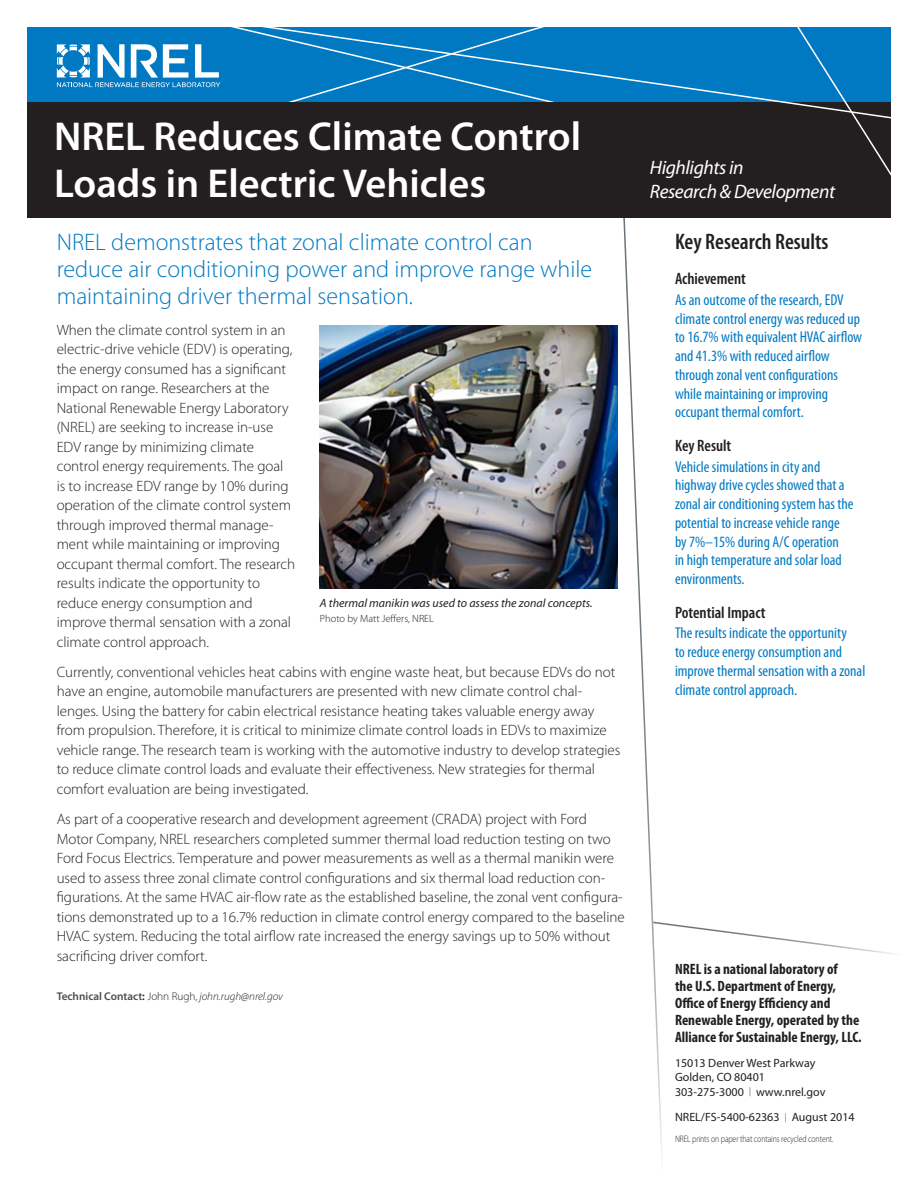
<style>
.page{position:relative;width:918px;height:1188px;background:#fff}
.page>*{position:absolute;margin:0;border:0;box-sizing:border-box;transform-origin:0 0}
.head{font:600 40.5px/46.5px "Myriad Pro";color:#fff}
.subhead{font:300 24px/27px "Myriad Pro";color:#0079c2}
.sidebar_head{font:600 condensed 22.5px "Myriad Pro";color:#231f20}
.capability__R_D__Sci{font:italic 19.5px/23.4px "Myriad Pro";letter-spacing:-.02em;color:#fff}
.sidebar_subhead{font:600 condensed 16.5px "Myriad Pro";color:#231f20}
.sidebar_text{font:condensed 15.75px/18.8px "Myriad Pro";color:#0079c2}
.body_text{font:300 15px/19.5px "Myriad Pro";color:#231f20}
.t1{font:700 condensed 15px/17px "Myriad Pro";color:#231f20}
.project_number_____d{font:12px "Myriad Pro";color:#231f20}
.t2{font:italic 12px "Myriad Pro";color:#231f20}
.technical_contact{font:italic 300 11.25px "Myriad Pro";color:#231f20}
.t3{font:300 10.5px "Myriad Pro";color:#231f20}
.t4{font:300 9.45px "Myriad Pro";letter-spacing:-.01em;color:#231f20;scale:.82 1}
.s1{font-weight:600;font-style:normal;color:#4b4c4d}
.s2{font-weight:600;font-style:normal}
.s3{font-style:normal}
.s4{font-weight:300;font-size:9px}
</style>
<div class="page">
<svg style="left:623px;top:217px;width:271px;height:937px"></svg>
<div style="left:27px;top:28px;width:864px;height:74px;background:#0079c2"></div>
<svg style="left:57px;top:44px;width:163px;height:43px"></svg>
<div style="left:27px;top:102px;width:864px;height:115px;background:#231f20"></div>
<svg style="left:855px;top:120px;width:36px;height:56px"></svg>
<svg style="left:258px;top:27px;width:633px;height:93px"></svg>
<img style="left:320px;top:325px;width:298px;height:264px">
<p class="head" style="left:54px;top:113px;width:529px">NREL Reduces Climate Control<br>Loads in Electric Vehicles</p>
<p class="subhead" style="left:57px;top:228px;width:537px">NREL demonstrates that zonal climate control can reduce air conditioning power and improve range while maintaining driver thermal sensation.</p>
<p class="body_text" style="left:57px;top:320px;width:240px">When the climate control system in an electric-drive vehicle (EDV) is operating, the energy consumed has a significant impact on range. Researchers at the National Renewable Energy Laboratory (NREL) are seeking to increase in-use EDV range by minimizing climate control energy requirements. The goal is to increase EDV range by 10% during operation of the climate control system through improved thermal manage&shy;ment while maintaining or improving occupant thermal comfort. The research results indicate the opportunity to reduce energy consumption and improve thermal sensation with a zonal climate control approach.</p>
<p class="body_text" style="left:57px;top:662px;width:565px">Currently, conventional vehicles heat cabins with engine waste heat, but because EDVs do not have an engine, automobile manufacturers are presented with new climate control chal&shy;lenges. Using the battery for cabin electrical resistance heating takes valuable energy away from propulsion. Therefore, it is critical to minimize climate control loads in EDVs to maximize vehicle range. The research team is working with the automotive industry to develop strategies to reduce climate control loads and evaluate their effectiveness. New strategies for thermal comfort evaluation are being investigated.</p>
<p class="body_text" style="left:57px;top:809px;width:570px">As part of a cooperative research and development agreement (CRADA) project with Ford Motor Company, NREL researchers completed summer thermal load reduction testing on two Ford Focus Electrics. Temperature and power measurements as well as a thermal manikin were used to assess three zonal climate control configurations and six thermal load reduction con&shy;figurations. At the same HVAC air-flow rate as the established baseline, the zonal vent configura&shy;tions demonstrated up to a 16.7% reduction in climate control energy compared to the baseline HVAC system. Reducing the total airflow rate increased the energy savings up to 50% without sacrificing driver comfort.</p>
<p class="technical_contact" style="left:57px;top:989px;width:228px"><span class="s1">Technical Contact</span><span class="s2">:</span> <span class="s3">John Rugh,</span> john.rugh@nrel.gov</p>
<p class="t2" style="left:320px;top:596px;width:274px">A thermal manikin was used to assess the zonal concepts.</p>
<p class="t3" style="left:320px;top:612px;width:115px">Photo by Matt Jeffers, NREL</p>
<p class="capability__R_D__Sci" style="left:650px;top:156px;width:187px">Highlights in<br>Research &amp; Development</p>
<p class="sidebar_head" style="left:675px;top:228px;width:155px">Key Research Results</p>
<p class="sidebar_subhead" style="left:675px;top:268px;width:72px">Achievement</p>
<p class="sidebar_text" style="left:675px;top:290px;width:189px">As an outcome of the research, EDV climate control energy was reduced up to 16.7% with equivalent HVAC airflow and 41.3% with reduced airflow through zonal vent configurations while maintaining or improving occupant thermal comfort.</p>
<p class="sidebar_subhead" style="left:675px;top:435px;width:58px">Key Result</p>
<p class="sidebar_text" style="left:675px;top:457px;width:180px">Vehicle simulations in city and highway drive cycles showed that a zonal air conditioning system has the potential to increase vehicle range by 7%–15% during A/C operation<br>in high temperature and solar load environments.</p>
<p class="sidebar_subhead" style="left:675px;top:602px;width:92px">Potential Impact</p>
<p class="sidebar_text" style="left:675px;top:624px;width:192px">The results indicate the opportunity<br>to reduce energy consumption and improve thermal sensation with a zonal climate control approach.</p>
<p class="t1" style="left:675px;top:960px;width:188px">NREL is a national laboratory of<br>the U.S. Department of Energy, Office of Energy Efficiency and Renewable Energy, operated by the Alliance for Sustainable Energy, LLC.</p>
<p class="project_number_____d" style="left:675px;top:1056px;width:142px">15013 Denver West Parkway</p>
<p class="project_number_____d" style="left:675px;top:1070px;width:91px">Golden, CO 80401</p>
<p class="project_number_____d" style="left:675px;top:1084px;width:152px">303-275-3000 <span class="s4">|</span> www.nrel.gov</p>
<p class="t4" style="left:675px;top:1134px;width:195px">NREL prints on paper that contains recycled content.</p>
<p class="project_number_____d" style="left:675px;top:1110px;width:181px">NREL/FS-5400-62363 <span class="s4">|</span> August 2014</p>
</div>
